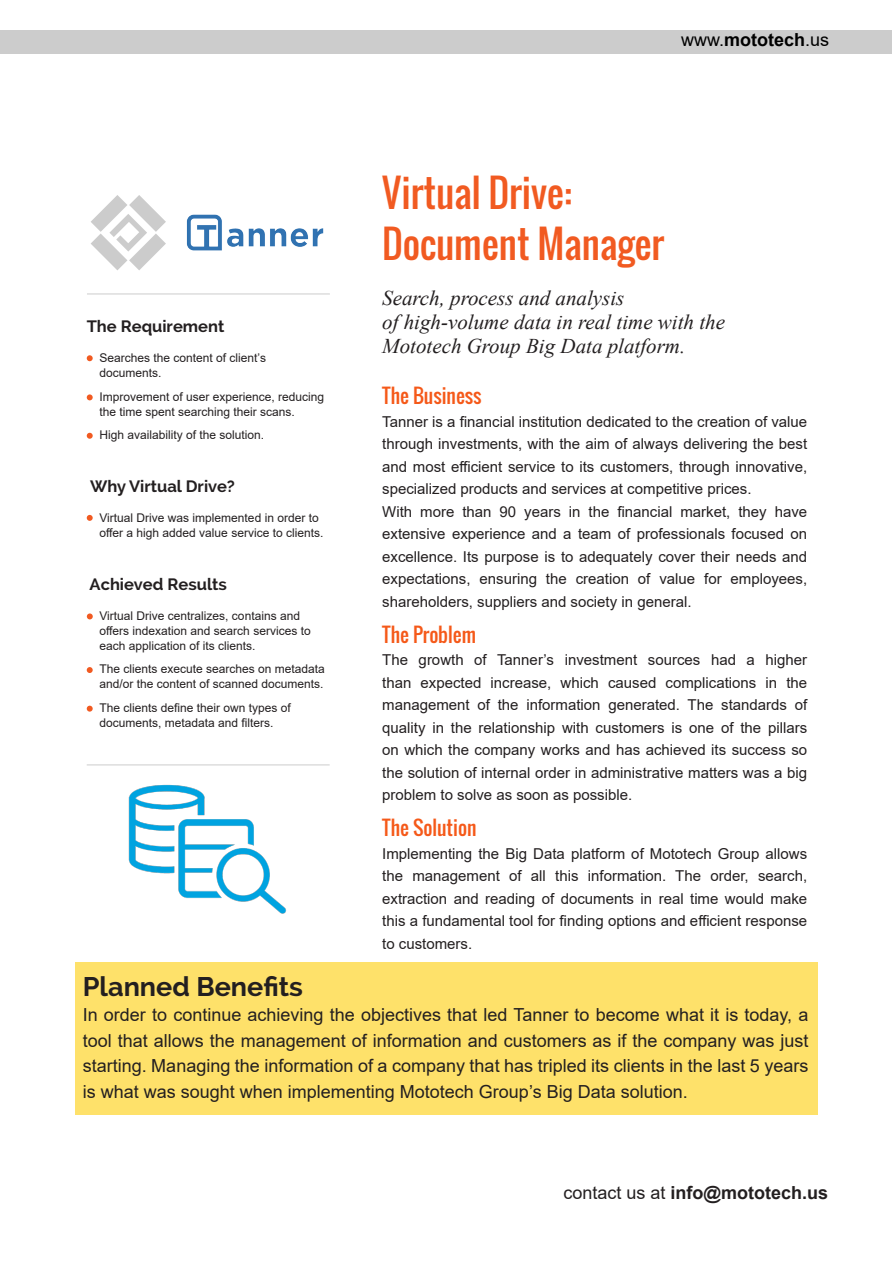
<style>
.page{position:relative;width:893px;height:1263px;background:#fff}
.page>*{position:absolute;margin:0;border:0;box-sizing:border-box;transform-origin:0 0}
.Texto{font:37.5px "Oswald";color:#f15a21}
.Texto-2{font:700 27px "Raleway";color:#231f20}
.Subtitulo_1{font:italic 21px/24px "Times New Roman";color:#231f20}
.Texto_1{font:19.5px "Oswald";color:#f55919}
.Subtitulo_1-2{font:19.5px "Oswald";color:#f55919}
.Texto-3{font:18px/25.5px "Arial";color:#231f20;text-align:justify}
.Texto-4{font:700 18px "Arial";color:#231f20}
.Texto-5{font:700 18px "Arial";color:#000}
.Texto-6{font:700 16.5px "Raleway";color:#231f20}
.Texto_1-2{font:15px/22.5px "Arial";color:#231f20;text-align:justify}
.Subtitulo_1-3{font:15px/22.5px "Arial";color:#231f20;text-align:justify}
.Texto-7{font:12px/15px "Arial";color:#231f20}
.s1{font-weight:400}
</style>
<div class="page">
<div style="left:75px;top:962px;width:743px;height:152px;background:#fee16a"></div>
<svg style="left:91px;top:195px;width:75px;height:75px"></svg>
<hr style="left:87px;top:294px;width:243px;height:1px;background:#ccc">
<svg style="left:87px;top:355px;width:6px;height:6px"></svg>
<svg style="left:87px;top:394px;width:6px;height:6px"></svg>
<svg style="left:87px;top:433px;width:6px;height:6px"></svg>
<svg style="left:87px;top:515px;width:6px;height:6px"></svg>
<svg style="left:87px;top:613px;width:6px;height:6px"></svg>
<svg style="left:87px;top:667px;width:6px;height:6px"></svg>
<svg style="left:87px;top:706px;width:6px;height:6px"></svg>
<hr style="left:87px;top:764px;width:243px;height:1px;background:#ccc">
<div style="left:1px;top:30px;width:891px;height:24px;background:#ccc"></div>
<img style="left:128px;top:784px;width:159px;height:129px">
<img style="left:186px;top:214px;width:138px;height:37px">
<p class="Texto-6" style="left:87px;top:317px;width:139px">The Requirement</p>
<p class="Texto-7" style="left:99px;top:351px;width:168px">Searches the content of client’s documents.</p>
<p class="Texto-7" style="left:99px;top:389px;width:226px">Improvement of user experience, reducing the time spent searching their scans.</p>
<p class="Texto-7" style="left:99px;top:428px;width:166px">High availability of the solution.</p>
<p class="Texto-6" style="left:90px;top:476px;width:146px">Why Virtual Drive?</p>
<p class="Texto-7" style="left:99px;top:510px;width:225px">Virtual Drive was implemented in order to offer a high added value service to clients.</p>
<p class="Texto-6" style="left:90px;top:575px;width:139px">Achieved Results</p>
<p class="Texto-7" style="left:99px;top:608px;width:213px">Virtual Drive centralizes, contains and offers indexation and search services to each application of its clients.</p>
<p class="Texto-7" style="left:99px;top:662px;width:227px">The clients execute searches on metadata and/or the content of scanned documents.</p>
<p class="Texto-7" style="left:99px;top:700px;width:193px">The clients define their own types of documents, metadata and filters.</p>
<p class="Texto-5" style="left:681px;top:27px;width:150px"><span class="s1">www.</span>mototech<span class="s1">.us</span></p>
<p class="Texto" style="left:382px;top:165px;width:191px">Virtual Drive:</p>
<p class="Texto" style="left:382px;top:216px;width:284px">Document Manager</p>
<p class="Subtitulo_1" style="left:382px;top:286px;width:244px">Search, process and analysis</p>
<p class="Subtitulo_1" style="left:382px;top:310px;width:344px">of high-volume data in real time with the<br>Mototech Group Big Data platform.</p>
<p class="Subtitulo_1-2" style="left:382px;top:381px;width:101px">The Business</p>
<p class="Texto_1-2" style="left:382px;top:410px;width:427px">Tanner is a financial institution dedicated to the creation of value through investments, with the aim of always delivering the best and most efficient service to its customers, through innovative, specialized products and services at competitive prices.</p>
<p class="Texto_1-2" style="left:382px;top:500px;width:427px">With more than 90 years in the financial market, they have extensive experience and a team of professionals focused on excellence. Its purpose is to adequately cover their needs and expectations, ensuring the creation of value for employees, shareholders, suppliers and society in general.</p>
<p class="Texto_1" style="left:382px;top:620px;width:95px">The Problem</p>
<p class="Texto_1-2" style="left:382px;top:649px;width:427px">The growth of Tanner’s investment sources had a higher than expected increase, which caused complications in the management of the information generated. The standards of quality in the relationship with customers is one of the pillars on which the company works and has achieved its success so the solution of internal order in administrative matters was a big problem to solve as soon as possible.</p>
<p class="Texto_1" style="left:382px;top:813px;width:96px">The Solution</p>
<p class="Subtitulo_1-3" style="left:382px;top:842px;width:427px">Implementing the Big Data platform of Mototech Group allows the management of all this information. The order, search, extraction and reading of documents in real time would make this a fundamental tool for finding options and efficient response to customers.</p>
<p class="Texto-2" style="left:83px;top:971px;width:222px">Planned Benefits</p>
<p class="Texto-3" style="left:83px;top:1002px;width:727px">In order to continue achieving the objectives that led Tanner to become what it is today, a tool that allows the management of information and customers as if the company was just starting. Managing the information of a company that has tripled its clients in the last 5 years is what was sought when implementing Mototech Group’s Big Data solution.</p>
<p class="Texto-4" style="left:563px;top:1179px;width:266px"><span class="s1">contact us at</span> info@mototech.us</p>
</div>
